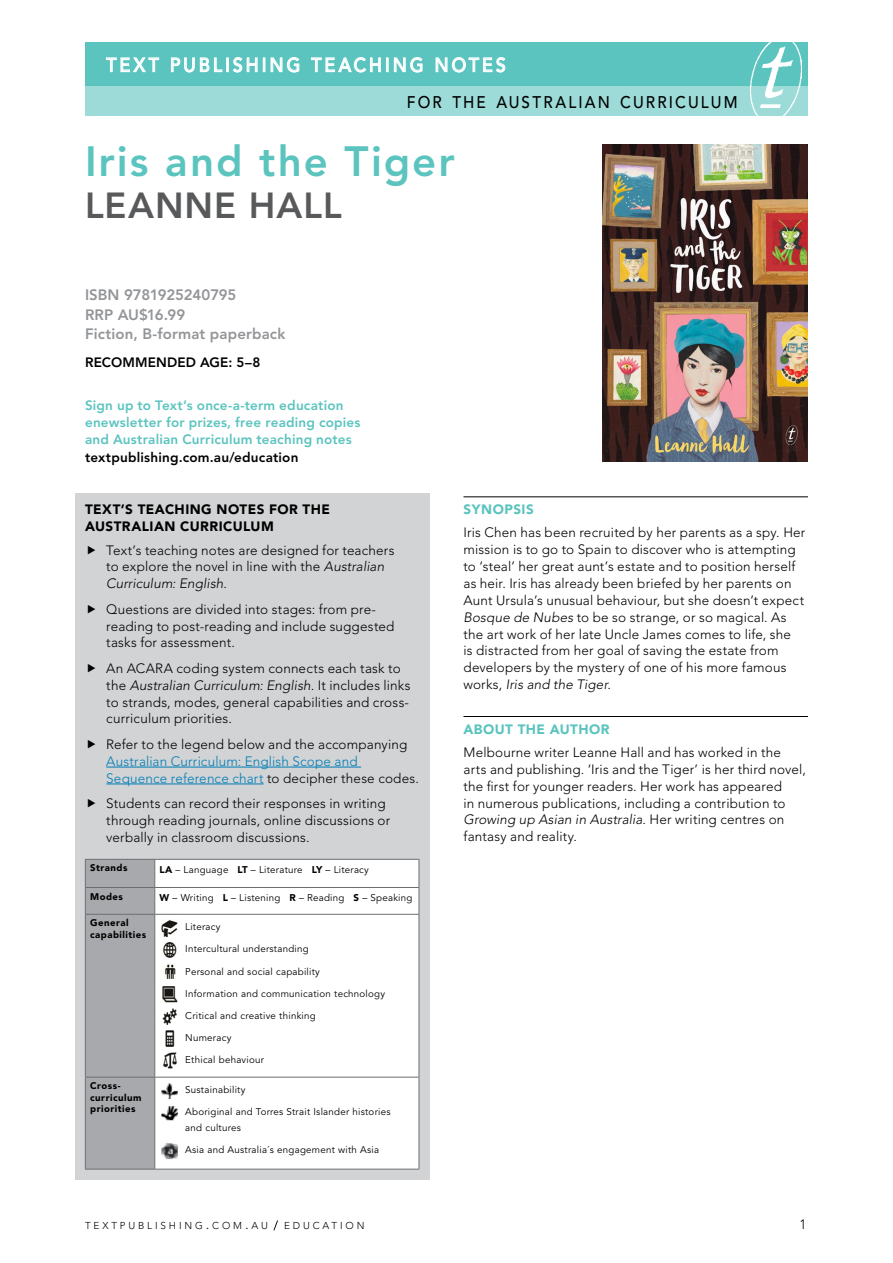
<style>
.page{position:relative;width:893px;height:1263px;background:#fff}
.page>*{position:absolute;margin:0;border:0;box-sizing:border-box;transform-origin:0 0}
.t1{font:800 42px "Avenir";letter-spacing:.05em;color:#5bc4bf}
.t2{font:800 36px "Avenir";letter-spacing:.025em;color:#58595b}
.t3{font:500 19.5px "Avenir";letter-spacing:.165em;color:#fff;scale:.91 1}
.t4{font:500 16.8px "Avenir";letter-spacing:.14em;color:#000;scale:.91 1}
.t5{font:800 15px/19.5px "Avenir";letter-spacing:.005em;color:#939598}
.t6{font:300 13.5px/16.8px "Avenir";letter-spacing:.01em;color:#000}
.t7{font:800 13.5px/17.2px "Avenir";letter-spacing:.015em;color:#5bc4bf}
.t8{font:300 13.5px/16.8px "Avenir";letter-spacing:.015em;color:#007db7}
.t9{font:800 13.5px "Avenir";letter-spacing:.015em;color:#000}
.t10{font:900 13.5px/17.2px "Avenir";letter-spacing:.035em;color:#000}
.t11{font:900 13.5px "Avenir";letter-spacing:.035em;color:#5bc4bf}
.t12{font:300 13.5px "Avenir";color:#000}
.t13{font:300 10.05px "Avenir";letter-spacing:.285em;color:#000}
.t14{font:9.75px/15.8px "Avenir";letter-spacing:.025em;color:#000}
.t15{font:900 9.6px/11.6px "Avenir";letter-spacing:.05em;color:#000}
.s1{font-style:italic}
.s2{color:#000}
.s3{font-weight:900}
.s4{font-size:14.25px}
</style>
<div class="page">
<div style="left:85px;top:43px;width:723px;height:73px;background:#9cdbd8"></div>
<div style="left:85px;top:43px;width:723px;height:43px;background:#5bc4bf"></div>
<svg style="left:106px;top:57px;width:53px;height:16px"></svg>
<svg style="left:171px;top:57px;width:52px;height:16px"></svg>
<div style="left:226px;top:57px;width:3px;height:15px;border:1px solid #fff"></div>
<svg style="left:233px;top:57px;width:67px;height:16px"></svg>
<svg style="left:311px;top:57px;width:70px;height:16px"></svg>
<div style="left:386px;top:57px;width:3px;height:15px;border:1px solid #fff"></div>
<svg style="left:394px;top:57px;width:29px;height:16px"></svg>
<svg style="left:435px;top:57px;width:71px;height:16px"></svg>
<img style="left:750px;top:43px;width:51px;height:73px">
<svg style="left:273px;top:1220px;width:5px;height:11px"></svg>
<div style="left:75px;top:493px;width:354px;height:687px;background:#d1d3d4"></div>
<div style="left:155px;top:860px;width:264px;height:309px;background:#fff"></div>
<hr style="left:155px;top:859px;width:264px;height:1px;background:#6d6e71">
<hr style="left:155px;top:887px;width:264px;height:1px;background:#6d6e71">
<div style="left:85px;top:859px;width:70px;height:310px;background:#a7a9ac"></div>
<svg style="left:419px;top:859px;width:1px;height:55px"></svg>
<hr style="left:85px;top:914px;width:70px;height:1px;background:#6d6e71">
<hr style="left:85px;top:914px;width:1px;height:163px;background:#6d6e71">
<hr style="left:155px;top:914px;width:264px;height:1px;background:#6d6e71">
<hr style="left:154px;top:914px;width:1px;height:163px;background:#6d6e71">
<hr style="left:419px;top:914px;width:1px;height:163px;background:#6d6e71">
<hr style="left:85px;top:1077px;width:70px;height:1px;background:#6d6e71">
<hr style="left:85px;top:1077px;width:1px;height:92px;background:#6d6e71">
<hr style="left:155px;top:1077px;width:264px;height:1px;background:#6d6e71">
<hr style="left:154px;top:1077px;width:1px;height:92px;background:#6d6e71">
<hr style="left:419px;top:1077px;width:1px;height:92px;background:#6d6e71">
<hr style="left:85px;top:1169px;width:70px;height:1px;background:#6d6e71">
<hr style="left:155px;top:1169px;width:264px;height:1px;background:#6d6e71">
<img style="left:160px;top:919px;width:19px;height:18px">
<img style="left:160px;top:941px;width:19px;height:18px">
<img style="left:160px;top:963px;width:19px;height:18px">
<img style="left:160px;top:985px;width:19px;height:18px">
<img style="left:160px;top:1008px;width:19px;height:17px">
<img style="left:160px;top:1030px;width:19px;height:17px">
<img style="left:160px;top:1052px;width:19px;height:17px">
<img style="left:161px;top:1082px;width:17px;height:17px">
<img style="left:161px;top:1104px;width:17px;height:18px">
<img style="left:161px;top:1142px;width:17px;height:17px">
<img style="left:603px;top:144px;width:205px;height:318px">
<hr style="left:106px;top:767px;width:255px;height:1px;background:#007db7">
<hr style="left:106px;top:784px;width:158px;height:1px;background:#007db7">
<hr style="left:463px;top:497px;width:345px;height:1px;background:#000">
<hr style="left:463px;top:716px;width:345px;height:1px;background:#000">
<h3 class="t3" style="left:106px;top:54px;width:440px">TEXT PUBLISHING TEACHING NOTES</h3>
<p class="t4" style="left:407px;top:92px;width:365px">FOR THE AUSTRALIAN CURRICULUM</p>
<h1 class="t1" style="left:85px;top:137px;width:371px">Iris and the Tiger</h1>
<h2 class="t2" style="left:85px;top:184px;width:258px">LEANNE HALL</h2>
<p class="t5" style="left:85px;top:285px;width:202px">ISBN 9781925240795<br>RRP AU$16.99<br>Fiction, B-format paperback</p>
<p class="t9" style="left:85px;top:354px;width:177px">RECOMMENDED AGE: 5–8</p>
<p class="t7" style="left:85px;top:396px;width:277px">Sign up to Text’s once-a-term education enewsletter for prizes, free reading copies and Australian Curriculum teaching notes</p>
<p class="t9" style="left:85px;top:449px;width:215px">textpublishing.com.au/education</p>
<p class="t10" style="left:85px;top:501px;width:246px">TEXT’S TEACHING NOTES FOR THE<br>AUSTRALIAN CURRICULUM</p>
<p class="t6" style="left:106px;top:541px;width:290px">Text’s teaching notes are designed for teachers to explore the novel in line with the <span class="s1">Australian<br>Curriculum: English</span>.</p>
<p class="t6" style="left:106px;top:601px;width:290px">Questions are divided into stages: from pre&shy;reading to post-reading and include suggested tasks for assessment.</p>
<p class="t6" style="left:106px;top:660px;width:306px">An ACARA coding system connects each task to the <span class="s1">Australian Curriculum: English.</span> It includes links to strands, modes, general capabilities and cross&shy;curriculum priorities.</p>
<p class="t6" style="left:106px;top:736px;width:302px">Refer to the legend below and the accompanying</p>
<p class="t8" style="left:106px;top:753px;width:314px">Australian Curriculum: English Scope and<br>Sequence reference chart <span class="s2">to decipher these codes.</span></p>
<p class="t6" style="left:106px;top:795px;width:285px">Students can record their responses in writing through reading journals, online discussions or verbally in classroom discussions.</p>
<p class="t15" style="left:90px;top:862px;width:39px">Strands</p>
<p class="t14" style="left:160px;top:862px;width:211px"><span class="s3">LA</span> – Language <span class="s3">LT</span> – Literature <span class="s3">LY</span> – Literacy</p>
<p class="t15" style="left:90px;top:890px;width:34px">Modes</p>
<p class="t14" style="left:160px;top:890px;width:254px"><span class="s3">W</span> – Writing <span class="s3">L</span> – Listening <span class="s3">R</span> – Reading <span class="s3">S</span> – Speaking</p>
<p class="t15" style="left:90px;top:917px;width:58px">General capabilities</p>
<p class="t14" style="left:185px;top:919px;width:37px">Literacy</p>
<p class="t14" style="left:185px;top:941px;width:125px">Intercultural understanding</p>
<p class="t14" style="left:185px;top:963px;width:136px">Personal and social capability</p>
<p class="t14" style="left:185px;top:986px;width:201px">Information and communication technology</p>
<p class="t14" style="left:185px;top:1008px;width:132px">Critical and creative thinking</p>
<p class="t14" style="left:185px;top:1030px;width:48px">Numeracy</p>
<p class="t14" style="left:185px;top:1052px;width:80px">Ethical behaviour</p>
<p class="t15" style="left:90px;top:1080px;width:53px">Cross&shy;curriculum priorities</p>
<p class="t14" style="left:185px;top:1082px;width:62px">Sustainability</p>
<p class="t14" style="left:185px;top:1104px;width:207px">Aboriginal and Torres Strait Islander histories and cultures</p>
<p class="t14" style="left:185px;top:1142px;width:195px">Asia and Australia´s engagement with Asia</p>
<p class="t11" style="left:463px;top:501px;width:72px">SYNOPSIS</p>
<p class="t6" style="left:463px;top:524px;width:343px">Iris Chen has been recruited by her parents as a spy. Her mission is to go to Spain to discover who is attempting to ‘steal’ her great aunt’s estate and to position herself as heir. Iris has already been briefed by her parents on Aunt Ursula’s unusual behaviour, but she doesn’t expect <span class="s1">Bosque de Nubes</span> to be so strange, or so magical. As the art work of her late Uncle James comes to life, she<br>is distracted from her goal of saving the estate from developers by the mystery of one of his more famous works, <span class="s1">Iris and the Tiger</span>.</p>
<p class="t11" style="left:463px;top:721px;width:148px">ABOUT THE AUTHOR</p>
<p class="t6" style="left:463px;top:744px;width:344px">Melbourne writer Leanne Hall and has worked in the arts and publishing. ‘Iris and the Tiger’ is her third novel, the first for younger readers. Her work has appeared<br>in numerous publications, including a contribution to <span class="s1">Growing up Asian in Australia</span>. Her writing centres on fantasy and reality.</p>
<p class="t13" style="left:85px;top:1219px;width:185px">TEXTPUBLISHING<span class="s4">.</span>COM<span class="s4">.</span>AU</p>
<p class="t13" style="left:284px;top:1219px;width:82px">EDUCATION</p>
<p class="t12" style="left:800px;top:1216px;width:9px">1</p>
</div>
